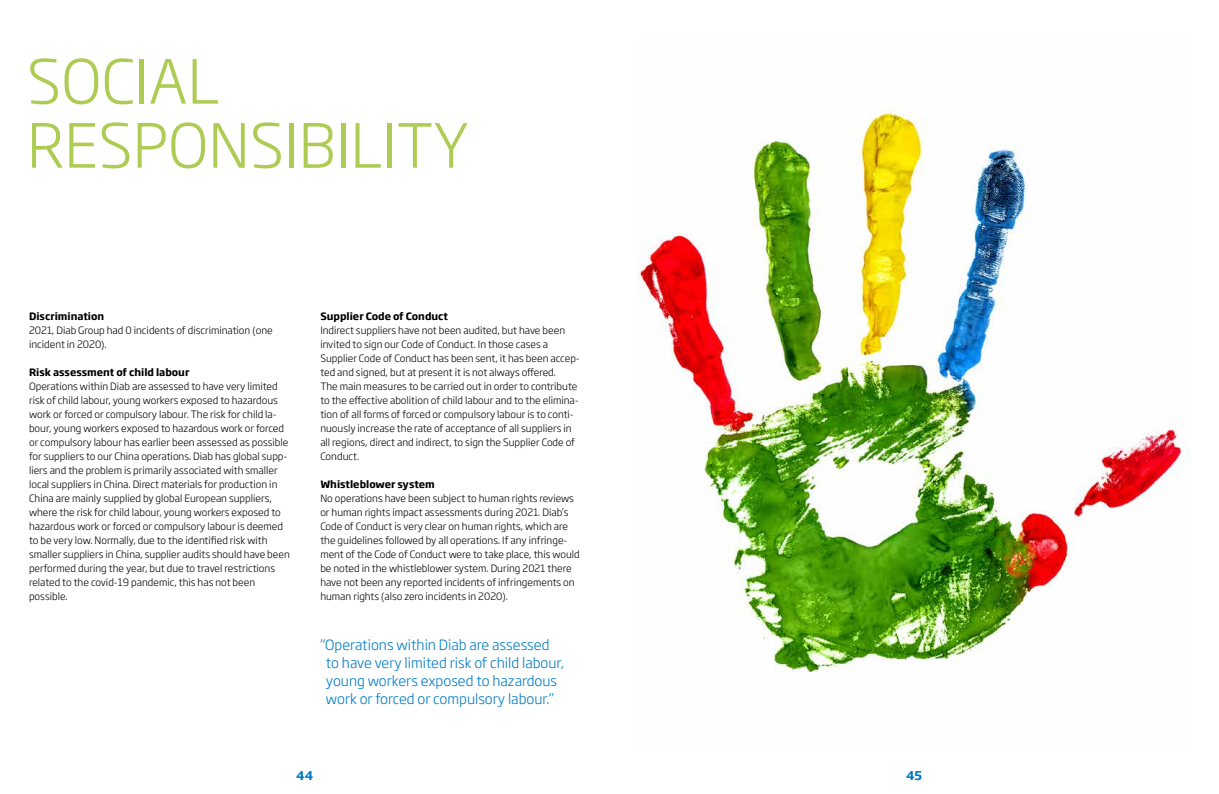
<style>
.page{position:relative;width:1219px;height:794px;background:#fff}
.page>*{position:absolute;margin:0;border:0;box-sizing:border-box;transform-origin:0 0}
.t1{font:300 60px/64px "Soho Gothic Std";color:#aecc53}
.t2{font:300 14px/18px "Soho Gothic Std";color:#007bc4}
.t3{font:700 12px "Soho Gothic Std";color:#007bc4}
.t4{font:300 10px/14px "Soho Gothic Std";color:#000}
.t5{font:700 10px "Soho Gothic Std";color:#000}
</style>
<div class="page">
<img style="left:638px;top:107px;width:552px;height:566px">
<h1 class="t1" style="left:27px;top:50px;width:444px">SOCIAL<br>RESPONSIBILITY</h1>
<p class="t5" style="left:29px;top:309px;width:77px">Discrimination</p>
<p class="t4" style="left:29px;top:323px;width:245px">2021, Diab Group had 0 incidents of discrimination (one incident in 2020).</p>
<p class="t5" style="left:29px;top:365px;width:162px">Risk assessment of child labour</p>
<p class="t4" style="left:29px;top:379px;width:262px">Operations within Diab are assessed to have very limited risk of child labour, young workers exposed to hazardous work or forced or compulsory labour. The risk for child la&shy;bour, young workers exposed to hazardous work or forced or compulsory labour has earlier been assessed as possible for suppliers to our China operations. Diab has global supp&shy;liers and the problem is primarily associated with smaller local suppliers in China. Direct materials for production in China are mainly supplied by global European suppliers, where the risk for child labour, young workers exposed to hazardous work or forced or compulsory labour is deemed to be very low. Normally, due to the identified risk with smaller suppliers in China, supplier audits should have been performed during the year, but due to travel restrictions related to the covid-19 pandemic, this has not been possible.</p>
<p class="t5" style="left:320px;top:309px;width:129px">Supplier Code of Conduct</p>
<p class="t4" style="left:320px;top:323px;width:261px">Indirect suppliers have not been audited, but have been invited to sign our Code of Conduct. In those cases a Supplier Code of Conduct has been sent, it has been accep&shy;ted and signed, but at present it is not always offered.<br>The main measures to be carried out in order to contribute to the effective abolition of child labour and to the elimina&shy;tion of all forms of forced or compulsory labour is to conti&shy;nuously increase the rate of acceptance of all suppliers in all regions, direct and indirect, to sign the Supplier Code of Conduct.</p>
<p class="t5" style="left:320px;top:477px;width:116px">Whistleblower system</p>
<p class="t4" style="left:320px;top:491px;width:261px">No operations have been subject to human rights reviews or human rights impact assessments during 2021. Diab’s Code of Conduct is very clear on human rights, which are the guidelines followed by all operations. If any infringe&shy;ment of the Code of Conduct were to take place, this would be noted in the whistleblower system. During 2021 there have not been any reported incidents of infringements on human rights (also zero incidents in 2020).</p>
<h2 class="t2" style="left:326px;top:636px;width:240px;text-indent:-6px">“Operations within Diab are assessed to have very limited risk of child labour, young workers exposed to hazardous work or forced or compulsory labour.”</h2>
<p class="t3" style="left:296px;top:767px;width:19px">44</p>
<p class="t3" style="left:906px;top:767px;width:18px">45</p>
</div>
